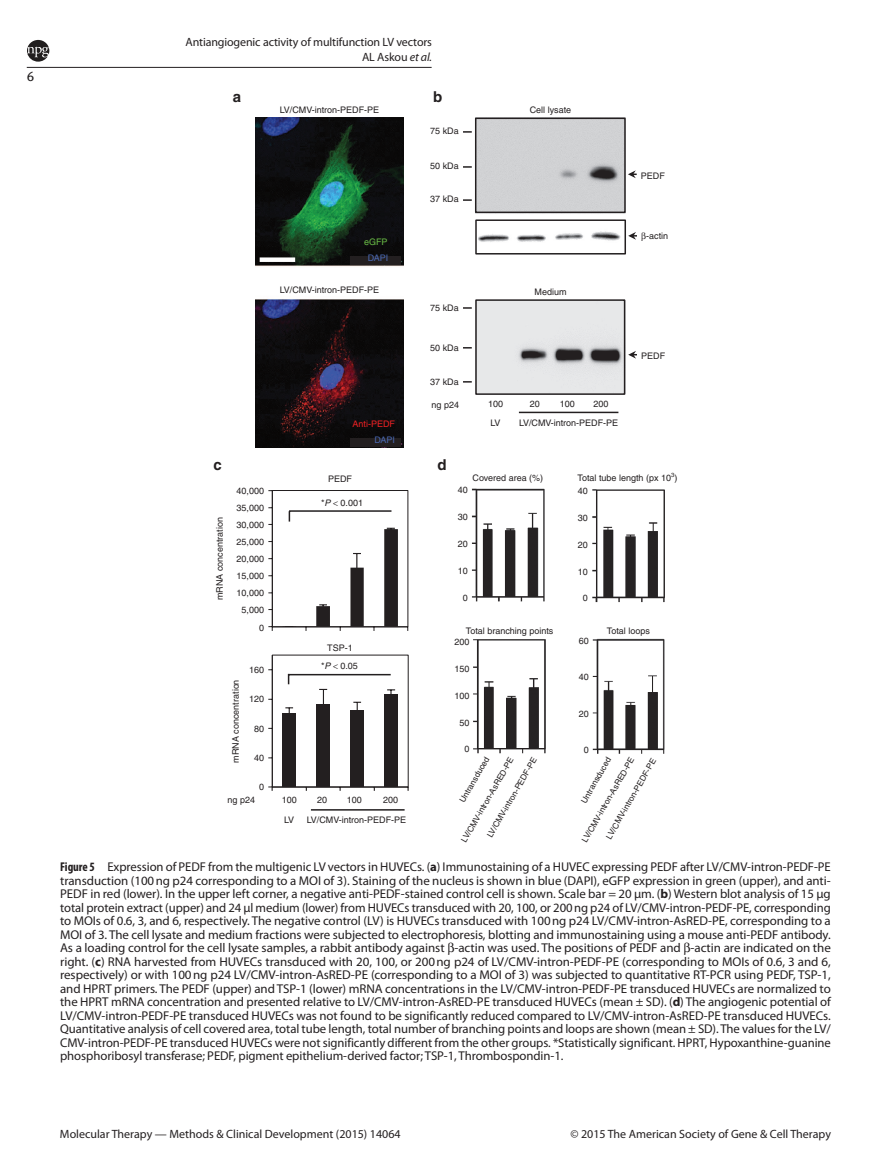
<style>
.page{position:relative;width:891px;height:1175px;background:#fff}
.page>*{position:absolute;margin:0;border:0;box-sizing:border-box;transform-origin:0 0}
.t1{font:700 15px "Helvetica";color:#231f20}
.t2{font:13.5px "Meta Book LF";color:#231f20}
.t3{font:12.75px/13.5px "Myriad Pro";letter-spacing:-.005em;color:#231f20;text-align:justify}
.t4{font:12px/15px "Myriad Pro";color:#231f20;text-align:right}
.t5{font:9px/17.1px "Helvetica";color:#231f20;text-align:right}
.t6{font:9px "Helvetica";color:#ee2123}
.t7{font:9px "Helvetica";color:#4a68b1}
.t8{font:9px "Helvetica";color:#6abd45}
.t9{font:8.25px "Helvetica";color:#231f20}
.t10{font:6px "Helvetica";color:#231f20}
.s1{font-style:italic}
.s2{font-weight:700;font-stretch:condensed}
.s3{font-weight:700}
</style>
<div class="page">
<svg style="left:27px;top:40px;width:22px;height:22px"></svg>
<hr style="left:27px;top:67px;width:405px;height:1px;background:#231f20">
<img style="left:471px;top:488px;width:194px;height:266px">
<img style="left:256px;top:117px;width:148px;height:330px">
<div style="left:350px;top:257px;width:51px;height:8px;background:#231f20"></div>
<div style="left:260px;top:257px;width:35px;height:5px;background:#fff"></div>
<div style="left:351px;top:438px;width:50px;height:9px;background:#231f20"></div>
<svg style="left:463px;top:299px;width:174px;height:96px;background:#d6d6d7"></svg>
<hr style="left:519px;top:411px;width:99px;height:2px;background:#231f20">
<div style="left:272px;top:490px;width:136px;height:137px;border:1px solid #231f20"></div>
<hr style="left:272px;top:490px;width:1px;height:137px;background:#231f20">
<hr style="left:272px;top:626px;width:136px;height:1px;background:#231f20">
<svg style="left:268px;top:626px;width:5px;height:5px"></svg>
<svg style="left:283px;top:528px;width:115px;height:103px"></svg>
<hr style="left:289px;top:510px;width:102px;height:2px;background:#231f20">
<div style="left:385px;top:694px;width:13px;height:93px;background:#231f20"></div>
<div style="left:350px;top:710px;width:14px;height:77px;background:#231f20"></div>
<div style="left:317px;top:704px;width:13px;height:83px;background:#231f20"></div>
<div style="left:282px;top:714px;width:14px;height:73px;background:#231f20"></div>
<svg style="left:285px;top:707px;width:8px;height:7px"></svg>
<svg style="left:319px;top:689px;width:8px;height:15px"></svg>
<svg style="left:353px;top:701px;width:8px;height:9px"></svg>
<svg style="left:387px;top:689px;width:8px;height:5px"></svg>
<hr style="left:272px;top:655px;width:1px;height:132px;background:#231f20">
<hr style="left:272px;top:786px;width:136px;height:1px;background:#231f20">
<svg style="left:268px;top:786px;width:5px;height:4px"></svg>
<hr style="left:288px;top:674px;width:103px;height:1px;background:#231f20">
<hr style="left:311px;top:809px;width:94px;height:1px;background:#231f20">
<svg style="left:463px;top:117px;width:174px;height:138px"></svg>
<p class="t2" style="left:27px;top:69px;width:9px">6</p>
<p class="t4" style="left:186px;top:34px;width:248px">Antiangiogenic activity of multifunction LV vectors<br>AL Askou <span class="s1">et al.</span></p>
<p class="t1" style="left:233px;top:87px;width:10px">a</p>
<p class="t1" style="left:433px;top:87px;width:11px">b</p>
<p class="t5" style="left:280px;top:101px;width:101px">LV/CMV-intron-PEDF-PE</p>
<p class="t5" style="left:430px;top:122px;width:30px">75 kDa</p>
<p class="t5" style="left:430px;top:157px;width:30px">50 kDa</p>
<p class="t5" style="left:430px;top:191px;width:30px">37 kDa</p>
<p class="t5" style="left:530px;top:101px;width:43px">Cell lysate</p>
<p class="t5" style="left:641px;top:167px;width:26px">PEDF</p>
<p class="t1" style="left:214px;top:455px;width:10px">c</p>
<p class="t5" style="left:211px;top:600px;width:84px;rotate:-90deg">mRNA concentration</p>
<p class="t8" style="left:364px;top:237px;width:25px">eGFP</p>
<p class="t7" style="left:368px;top:252px;width:22px">DAPI</p>
<p class="t5" style="left:646px;top:228px;width:24px">-actin</p>
<p class="t5" style="left:280px;top:281px;width:101px">LV/CMV-intron-PEDF-PE</p>
<p class="t5" style="left:535px;top:283px;width:34px">Medium</p>
<p class="t5" style="left:430px;top:300px;width:30px">75 kDa</p>
<p class="t5" style="left:430px;top:339px;width:30px">50 kDa</p>
<p class="t5" style="left:430px;top:374px;width:30px">37 kDa</p>
<p class="t5" style="left:641px;top:348px;width:26px">PEDF</p>
<p class="t5" style="left:432px;top:396px;width:29px">ng p24</p>
<p class="t5" style="left:488px;top:395px;width:17px">100</p>
<p class="t5" style="left:530px;top:395px;width:12px">20</p>
<p class="t5" style="left:560px;top:395px;width:17px">100</p>
<p class="t5" style="left:593px;top:395px;width:17px">200</p>
<p class="t6" style="left:353px;top:419px;width:44px">Anti-PEDF</p>
<p class="t7" style="left:374px;top:435px;width:22px">DAPI</p>
<p class="t5" style="left:491px;top:414px;width:12px">LV</p>
<p class="t5" style="left:519px;top:414px;width:101px">LV/CMV-intron-PEDF-PE</p>
<p class="t1" style="left:438px;top:455px;width:11px">d</p>
<p class="t5" style="left:328px;top:470px;width:26px">PEDF</p>
<p class="t5" style="left:473px;top:469px;width:72px">Covered area (%)</p>
<p class="t10" style="left:671px;top:471px;width:5px">3</p>
<p class="t5" style="left:578px;top:469px;width:101px">Total tube length (px 10 )</p>
<p class="t5" style="left:458px;top:481px;width:12px">40</p>
<p class="t5" style="left:237px;top:482px;width:29px">40,000</p>
<p class="t5" style="left:578px;top:482px;width:12px">40</p>
<p class="t5" style="left:237px;top:499px;width:29px">35,000<br>30,000<br>25,000<br>20,000<br>15,000<br>10,000<br>5,000<br>0</p>
<p class="t5" style="left:321px;top:494px;width:43px">*<span class="s1">P</span> 0.001</p>
<p class="t5" style="left:458px;top:508px;width:12px">30</p>
<p class="t5" style="left:578px;top:509px;width:12px">30</p>
<p class="t5" style="left:458px;top:535px;width:12px">20</p>
<p class="t5" style="left:578px;top:536px;width:12px">20</p>
<p class="t5" style="left:458px;top:562px;width:12px">10</p>
<p class="t5" style="left:578px;top:563px;width:12px">10</p>
<p class="t5" style="left:463px;top:589px;width:7px">0</p>
<p class="t5" style="left:583px;top:589px;width:7px">0</p>
<p class="t5" style="left:466px;top:622px;width:89px">Total branching points</p>
<p class="t5" style="left:327px;top:639px;width:27px">TSP-1</p>
<p class="t5" style="left:455px;top:633px;width:17px">200</p>
<p class="t5" style="left:579px;top:632px;width:12px">60</p>
<p class="t5" style="left:607px;top:622px;width:44px">Total loops</p>
<p class="t5" style="left:227px;top:762px;width:84px;rotate:-90deg">mRNA concentration</p>
<p class="t5" style="left:249px;top:661px;width:17px">160</p>
<p class="t5" style="left:249px;top:690px;width:17px">120</p>
<p class="t5" style="left:254px;top:720px;width:12px">80</p>
<p class="t5" style="left:254px;top:749px;width:12px">40</p>
<p class="t5" style="left:259px;top:778px;width:7px">0</p>
<p class="t5" style="left:228px;top:791px;width:29px">ng p24</p>
<p class="t5" style="left:321px;top:657px;width:38px">*<span class="s1">P</span> 0.05</p>
<p class="t5" style="left:282px;top:791px;width:17px">100</p>
<p class="t5" style="left:317px;top:791px;width:12px">20</p>
<p class="t5" style="left:347px;top:791px;width:17px">100</p>
<p class="t5" style="left:383px;top:791px;width:17px">200</p>
<p class="t5" style="left:284px;top:811px;width:12px">LV</p>
<p class="t5" style="left:307px;top:811px;width:101px">LV/CMV-intron-PEDF-PE</p>
<p class="t5" style="left:455px;top:660px;width:17px">150</p>
<p class="t5" style="left:455px;top:687px;width:17px">100</p>
<p class="t5" style="left:460px;top:714px;width:12px">50</p>
<p class="t5" style="left:465px;top:740px;width:7px">0</p>
<p class="t9" style="left:457px;top:799px;width:53px;rotate:-60deg">Untransduced</p>
<p class="t9" style="left:459px;top:838px;width:98px;rotate:-60deg">LV/CMV-intron-AsRED-PE</p>
<p class="t9" style="left:485px;top:834px;width:93px;rotate:-60deg">LV/CMV-intron-PEDF-PE</p>
<p class="t5" style="left:579px;top:668px;width:12px">40</p>
<p class="t5" style="left:579px;top:705px;width:12px">20</p>
<p class="t5" style="left:584px;top:741px;width:7px">0</p>
<p class="t9" style="left:579px;top:800px;width:53px;rotate:-60deg">Untransduced</p>
<p class="t9" style="left:580px;top:838px;width:98px;rotate:-60deg">LV/CMV-intron-AsRED-PE</p>
<p class="t9" style="left:604px;top:835px;width:93px;rotate:-60deg">LV/CMV-intron-PEDF-PE</p>
<p class="t3" style="left:60px;top:860px;width:772px"><span class="s2">Figure 5</span> Expression of PEDF from the multigenic LV vectors in HUVECs. (<span class="s3">a</span>) Immunostaining of a HUVEC expressing PEDF after LV/CMV-intron-PEDF-PE transduction (100ng p24 corresponding to a MOI of 3). Staining of the nucleus is shown in blue (DAPI), eGFP expression in green (upper), and anti-PEDF in red (lower). In the upper left corner, a negative anti-PEDF-stained control cell is shown. Scale bar = 20 µm. (<span class="s3">b</span>) Western blot analysis of 15 µg total protein extract (upper) and 24 µl medium (lower) from HUVECs transduced with 20, 100, or 200ng p24 of LV/CMV-intron-PEDF-PE, corresponding to MOIs of 0.6, 3, and 6, respectively. The negative control (LV) is HUVECs transduced with 100ng p24 LV/CMV-intron-AsRED-PE, corresponding to a MOI of 3. The cell lysate and medium fractions were subjected to electrophoresis, blotting and immunostaining using a mouse anti-PEDF antibody.<br>As a loading control for the cell lysate samples, a rabbit antibody against -actin was used. The positions of PEDF and -actin are indicated on the right. (<span class="s3">c</span>) RNA harvested from HUVECs transduced with 20, 100, or 200ng p24 of LV/CMV-intron-PEDF-PE (corresponding to MOIs of 0.6, 3 and 6, respectively) or with 100ng p24 LV/CMV-intron-AsRED-PE (corresponding to a MOI of 3) was subjected to quantitative RT-PCR using PEDF, TSP-1, and HPRT primers. The PEDF (upper) and TSP-1 (lower) mRNA concentrations in the LV/CMV-intron-PEDF-PE transduced HUVECs are normalized to the HPRT mRNA concentration and presented relative to LV/CMV-intron-AsRED-PE transduced HUVECs (mean ± SD). (<span class="s3">d</span>) The angiogenic potential of LV/CMV-intron-PEDF-PE transduced HUVECs was not found to be significantly reduced compared to LV/CMV-intron-AsRED-PE transduced HUVECs.<br>Quantitative analysis of cell covered area, total tube length, total number of branching points and loops are shown (mean ± SD). The values for the LV/ CMV-intron-PEDF-PE transduced HUVECs were not significantly different from the other groups. *Statistically significant. HPRT, Hypoxanthine-guanine phosphoribosyl transferase; PEDF, pigment epithelium-derived factor; TSP-1, Thrombospondin-1.</p>
<p class="t4" style="left:60px;top:1126px;width:342px">Molecular Therapy — Methods &amp; Clinical Development (2015) 14064</p>
<p class="t4" style="left:570px;top:1126px;width:262px">© 2015 The American Society of Gene &amp; Cell Therapy</p>
</div>
